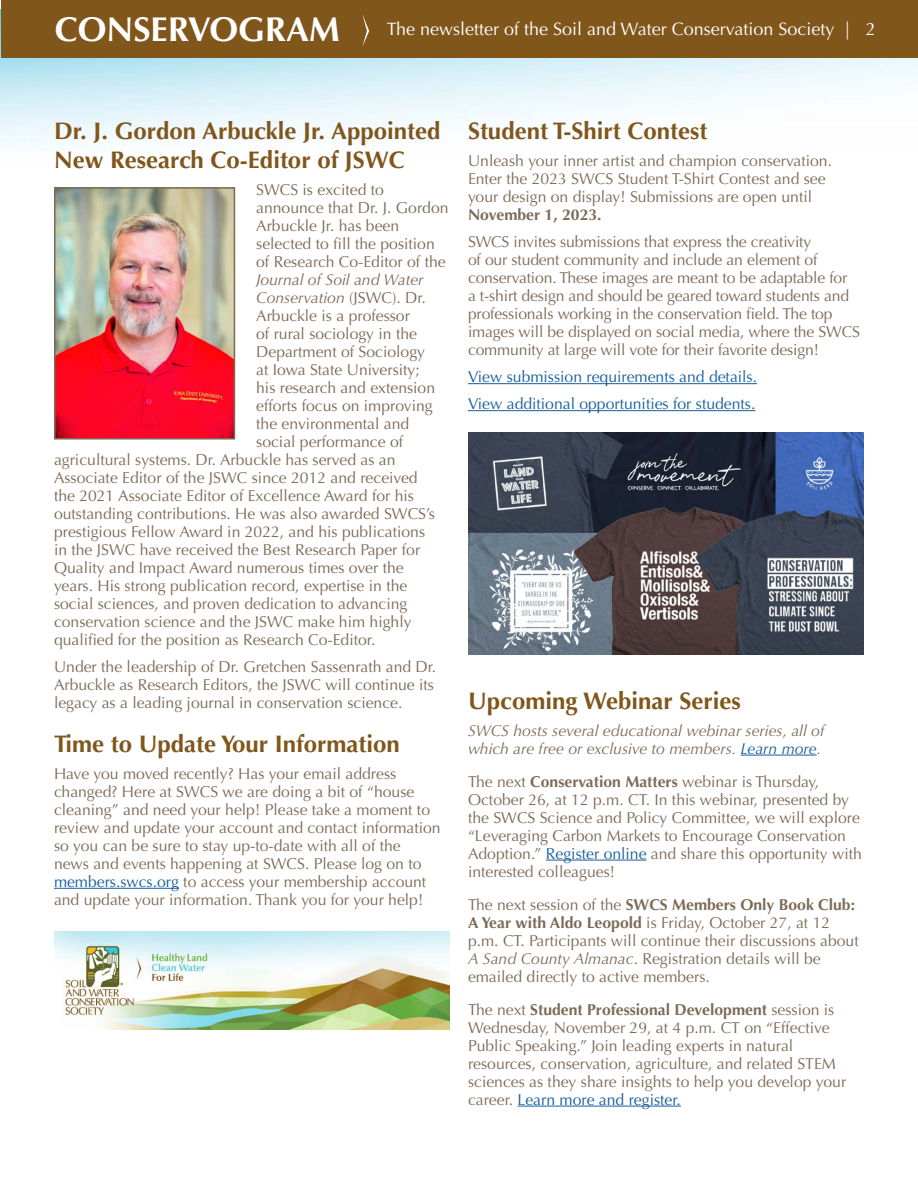
<style>
.page{position:relative;width:918px;height:1188px;background:#fff}
.page>*{position:absolute;margin:0;border:0;box-sizing:border-box;transform-origin:0 0}
.t1{font:700 34.5px "Optima";color:#fff}
.Header_1{font:700 24px/28.8px "Optima";color:#80561b}
.t2{font:18px "Optima";color:#fff}
.Body{font:15.75px/18px "Optima";color:#7d6a55}
.Header_1-2{font:15.75px/18px "Optima";color:#7d6a55}
.Header_1-3{font:italic 15.75px/18px "Optima";color:#7d6a55}
.Body-2{font:15.75px "Optima";color:#175d9e}
.Body-3{font:italic 15.75px "Optima";color:#7d6a55}
.s1{font-style:normal}
.s2{color:#175d9e}
.s3{font-weight:700}
.s4{font-style:italic}
</style>
<div class="page">
<img style="left:0;top:9px;width:918px;height:306px">
<div style="left:1px;top:0;width:917px;height:57px;background:#80561b"></div>
<svg style="left:362px;top:14px;width:7px;height:33px"></svg>
<hr style="left:54px;top:888px;width:125px;height:1px;background:#175d9e">
<img style="left:54px;top:932px;width:396px;height:97px">
<hr style="left:468px;top:383px;width:289px;height:1px;background:#175d9e">
<hr style="left:468px;top:410px;width:287px;height:1px;background:#175d9e">
<hr style="left:741px;top:755px;width:76px;height:1px;background:#175d9e">
<hr style="left:546px;top:860px;width:101px;height:1px;background:#175d9e">
<hr style="left:518px;top:1106px;width:163px;height:1px;background:#175d9e">
<img style="left:468px;top:432px;width:396px;height:223px">
<img style="left:57px;top:190px;width:175px;height:247px">
<div style="left:54px;top:187px;width:181px;height:253px;border:2px solid #7d6a55"></div>
<h1 class="t1" style="left:55px;top:9px;width:286px">CONSERVOGRAM</h1>
<p class="t2" style="left:387px;top:18px;width:490px">The newsletter of the Soil and Water Conservation Society | 2</p>
<p class="Header_1" style="left:54px;top:117px;width:388px">Dr. J. Gordon Arbuckle Jr. Appointed<br>New Research Co-Editor of JSWC</p>
<p class="Body" style="left:256px;top:181px;width:129px">SWCS is excited to</p>
<p class="Body" style="left:256px;top:199px;width:194px">announce that Dr. J. Gordon</p>
<p class="Body" style="left:256px;top:217px;width:144px">Arbuckle Jr. has been</p>
<p class="Body" style="left:256px;top:235px;width:180px">selected to fill the position</p>
<p class="Body" style="left:256px;top:253px;width:191px">of Research Co-Editor of the</p>
<p class="Body-3" style="left:256px;top:270px;width:169px">Journal of Soil and Water</p>
<p class="Body-3" style="left:256px;top:288px;width:171px">Conservation <span class="s1">(JSWC). Dr.</span></p>
<p class="Body" style="left:256px;top:307px;width:155px">Arbuckle is a professor</p>
<p class="Body" style="left:256px;top:325px;width:162px">of rural sociology in the</p>
<p class="Body" style="left:256px;top:343px;width:170px">Department of Sociology</p>
<p class="Body" style="left:256px;top:361px;width:165px">at Iowa State University;</p>
<p class="Body" style="left:256px;top:379px;width:180px">his research and extension</p>
<p class="Body" style="left:256px;top:397px;width:178px">efforts focus on improving</p>
<p class="Body" style="left:256px;top:415px;width:154px">the environmental and</p>
<p class="Body" style="left:256px;top:433px;width:149px">social performance of</p>
<p class="Body" style="left:54px;top:451px;width:343px">agricultural systems. Dr. Arbuckle has served as an</p>
<p class="Body" style="left:54px;top:469px;width:365px">Associate Editor of the JSWC since 2012 and received</p>
<p class="Body" style="left:54px;top:487px;width:362px">the 2021 Associate Editor of Excellence Award for his</p>
<p class="Body" style="left:54px;top:505px;width:383px">outstanding contributions. He was also awarded SWCS’s</p>
<p class="Body" style="left:54px;top:523px;width:373px">prestigious Fellow Award in 2022, and his publications</p>
<p class="Body" style="left:54px;top:541px;width:368px">in the JSWC have received the Best Research Paper for</p>
<p class="Body" style="left:54px;top:559px;width:351px">Quality and Impact Award numerous times over the</p>
<p class="Body" style="left:54px;top:577px;width:355px">years. His strong publication record, expertise in the</p>
<p class="Body" style="left:54px;top:595px;width:355px">social sciences, and proven dedication to advancing</p>
<p class="Body" style="left:54px;top:613px;width:359px">conservation science and the JSWC make him highly</p>
<p class="Body" style="left:54px;top:631px;width:323px">qualified for the position as Research Co-Editor.</p>
<p class="Body" style="left:54px;top:658px;width:384px">Under the leadership of Dr. Gretchen Sassenrath and Dr.<br>Arbuckle as Research Editors, the JSWC will continue its legacy as a leading journal in conservation science.</p>
<p class="Header_1" style="left:54px;top:729px;width:347px">Time to Update Your Information</p>
<p class="Body" style="left:54px;top:765px;width:388px">Have you moved recently? Has your email address changed? Here at SWCS we are doing a bit of “house cleaning” and need your help! Please take a moment to review and update your account and contact information so you can be sure to stay up-to-date with all of the<br>news and events happening at SWCS. Please log on to <span class="s2">members.swcs.org</span> to access your membership account and update your information. Thank you for your help!</p>
<p class="Header_1" style="left:468px;top:117px;width:241px">Student T-Shirt Contest</p>
<p class="Body" style="left:468px;top:152px;width:366px">Unleash your inner artist and champion conservation.<br>Enter the 2023 SWCS Student T-Shirt Contest and see your design on display! Submissions are open until <span class="s3">November 1, 2023.</span></p>
<p class="Body" style="left:468px;top:233px;width:394px">SWCS invites submissions that express the creativity<br>of our student community and include an element of conservation. These images are meant to be adaptable for<br>a t-shirt design and should be geared toward students and professionals working in the conservation field. The top images will be displayed on social media, where the SWCS community at large will vote for their favorite design!</p>
<p class="Body-2" style="left:468px;top:368px;width:291px">View submission requirements and details.</p>
<p class="Body-2" style="left:468px;top:395px;width:289px">View additional opportunities for students.</p>
<p class="Header_1" style="left:468px;top:686px;width:274px">Upcoming Webinar Series</p>
<p class="Header_1-3" style="left:468px;top:721px;width:358px">SWCS hosts several educational webinar series, all of which are free or exclusive to members. <span class="s2">Learn more</span>.</p>
<p class="Header_1-2" style="left:468px;top:772px;width:395px">The next <span class="s3">Conservation Matters</span> webinar is Thursday, October 26, at 12 p.m. CT. In this webinar, presented by the SWCS Science and Policy Committee, we will explore “Leveraging Carbon Markets to Encourage Conservation Adoption.” <span class="s2">Register online</span> and share this opportunity with interested colleagues!</p>
<p class="Header_1-2" style="left:468px;top:895px;width:392px">The next session of the <span class="s3">SWCS Members Only Book Club:<br>A Year with Aldo Leopold</span> is Friday, October 27, at 12 p.m. CT. Participants will continue their discussions about <span class="s4">A Sand County Almanac</span>. Registration details will be emailed directly to active members.</p>
<p class="Header_1-2" style="left:468px;top:1000px;width:380px">The next <span class="s3">Student Professional Development</span> session is Wednesday, November 29, at 4 p.m. CT on “Effective Public Speaking.” Join leading experts in natural resources, conservation, agriculture, and related STEM sciences as they share insights to help you develop your career. <span class="s2">Learn more and register.</span></p>
</div>
